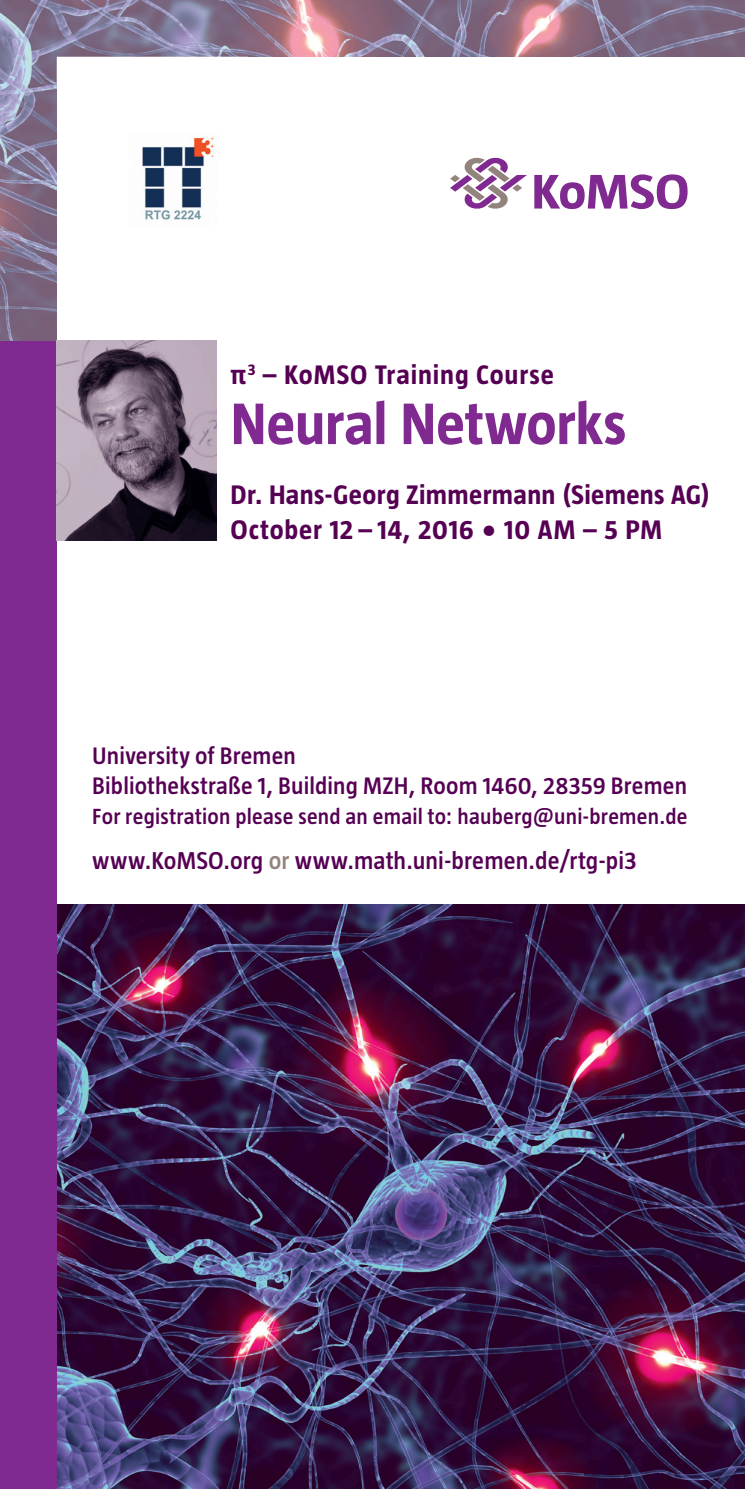
<style>
.page{position:relative;width:745px;height:1489px;background:#fff}
.page>*{position:absolute;margin:0;border:0;box-sizing:border-box;transform-origin:0 0}
.t1{font:700 60px "Taz";letter-spacing:-.005em;color:#802990}
.t2{font:700 27.5px/35px "Taz";letter-spacing:.025em;color:#560054}
.t3{font:600 25px "Taz";letter-spacing:.005em;color:#560054}
.t4{font:600 24.5px/30px "Taz";letter-spacing:.005em;color:#560054}
.t5{font:600 22.5px "Taz";letter-spacing:.01em;color:#560054}
.s1{color:#93837d}
</style>
<div class="page">
<img style="left:57px;top:904px;width:687px;height:584px">
<div style="left:0;top:340px;width:57px;height:1148px;background:#802990"></div>
<img style="left:0;top:0;width:248px;height:85px">
<img style="left:248px;top:0;width:496px;height:57px">
<img style="left:0;top:85px;width:57px;height:255px">
<svg style="left:450px;top:157px;width:76px;height:52px"></svg>
<svg style="left:534px;top:174px;width:153px;height:35px"></svg>
<img style="left:142px;top:137px;width:72px;height:83px">
<img style="left:57px;top:340px;width:159px;height:200px">
<p class="t2" style="left:230px;top:357px;width:325px">π<sup>3</sup> – KoMSO Training Course</p>
<h1 class="t1" style="left:230px;top:390px;width:397px">Neural Networks</h1>
<p class="t2" style="left:230px;top:477px;width:480px">Dr. Hans-Georg Zimmermann (Siemens AG)<br>October 12 – 14, 2016 • 10 AM – 5 PM</p>
<p class="t4" style="left:92px;top:740px;width:596px">University of Bremen<br>Bibliothekstraße 1, Building MZH, Room 1460, 28359 Bremen</p>
<p class="t5" style="left:92px;top:803px;width:596px">For registration please send an email to: hauberg@uni-bremen.de</p>
<p class="t3" style="left:92px;top:846px;width:545px">www.KoMSO.org <span class="s1">or</span> www.math.uni-bremen.de/rtg-pi3</p>
</div>
